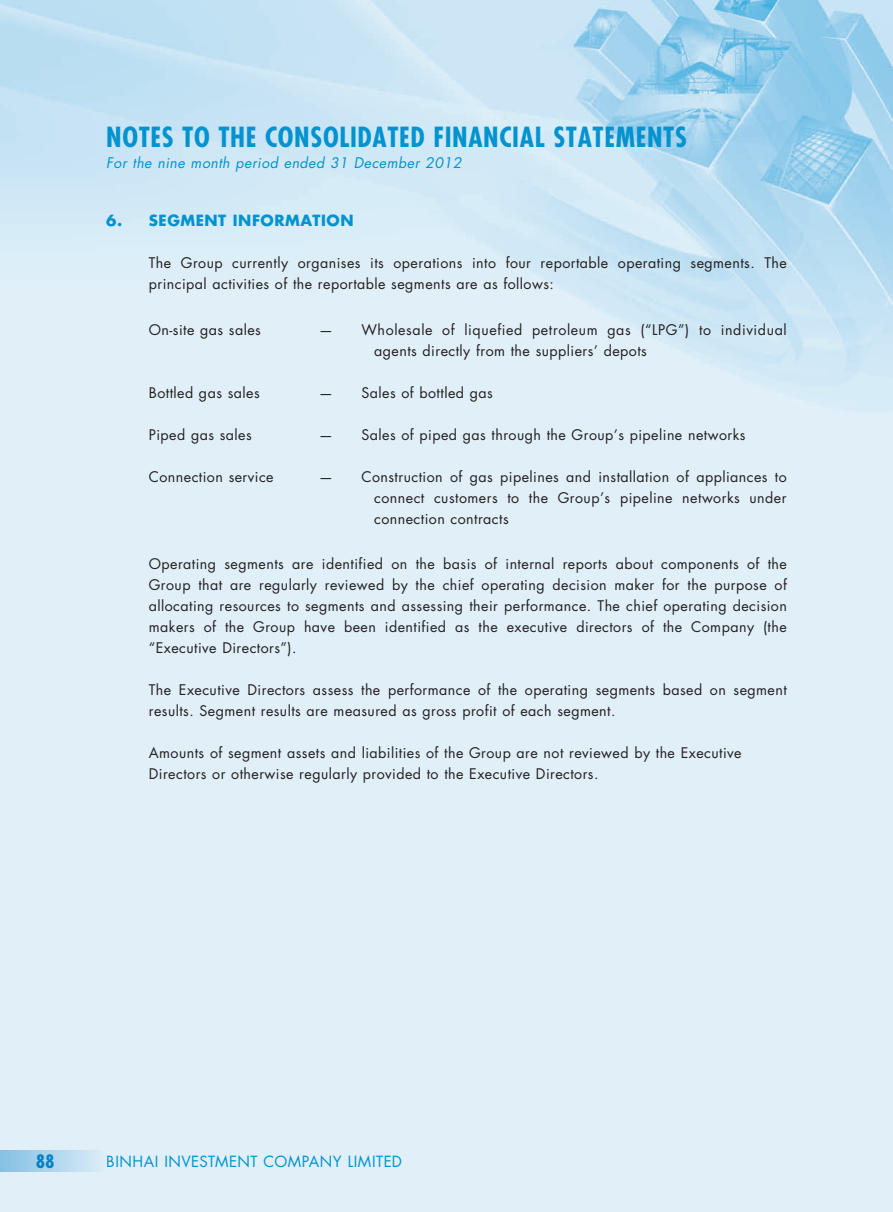
<style>
.page{position:relative;width:893px;height:1212px;background:#fff}
.page>*{position:absolute;margin:0;border:0;box-sizing:border-box;transform-origin:0 0}
.t1{font:700 condensed 27px "Futura";letter-spacing:.025em;color:#0093d0}
.t2{font:700 condensed 18px "Futura";color:#0093d0}
.t3{font:15px "Futura";letter-spacing:.03em;color:#0093d0}
.t4{font:700 15px "Futura";letter-spacing:.035em;color:#0093d0}
.t5{font:14.25px/21px "Futura";letter-spacing:.03em;color:#231f20}
.t6{font:italic 14.25px "Futura";letter-spacing:.03em;color:#0093d0}
</style>
<div class="page">
<img style="left:0;top:0;width:893px;height:1212px">
<div style="left:0;top:1150px;width:106px;height:21px;background:linear-gradient(to right,#84bfe4,#dcecf7)"></div>
<h1 class="t1" style="left:106px;top:120px;width:582px">NOTES TO THE CONSOLIDATED FINANCIAL STATEMENTS</h1>
<p class="t6" style="left:106px;top:154px;width:357px">For the nine month period ended 31 December 2012</p>
<p class="t4" style="left:106px;top:210px;width:249px">6. SEGMENT INFORMATION</p>
<p class="t5" style="left:149px;top:252px;width:640px">The Group currently organises its operations into four reportable operating segments. The principal activities of the reportable segments are as follows:</p>
<p class="t5" style="left:149px;top:319px;width:114px">On-site gas sales</p>
<p class="t5" style="left:374px;top:319px;width:414px;text-indent:-55px">— Wholesale of liquefied petroleum gas (“LPG”) to individual agents directly from the suppliers’ depots</p>
<p class="t5" style="left:149px;top:382px;width:112px">Bottled gas sales</p>
<p class="t5" style="left:319px;top:382px;width:175px">— Sales of bottled gas</p>
<p class="t5" style="left:149px;top:424px;width:104px">Piped gas sales</p>
<p class="t5" style="left:319px;top:424px;width:428px">— Sales of piped gas through the Group’s pipeline networks</p>
<p class="t5" style="left:149px;top:466px;width:126px">Connection service</p>
<p class="t5" style="left:374px;top:466px;width:414px;text-align:justify;text-indent:-55px">— Construction of gas pipelines and installation of appliances to connect customers to the Group’s pipeline networks under connection contracts</p>
<p class="t5" style="left:149px;top:553px;width:640px;text-align:justify">Operating segments are identified on the basis of internal reports about components of the Group that are regularly reviewed by the chief operating decision maker for the purpose of allocating resources to segments and assessing their performance. The chief operating decision makers of the Group have been identified as the executive directors of the Company (the “Executive Directors”).</p>
<p class="t5" style="left:149px;top:679px;width:640px">The Executive Directors assess the performance of the operating segments based on segment results. Segment results are measured as gross profit of each segment.</p>
<p class="t5" style="left:149px;top:742px;width:594px">Amounts of segment assets and liabilities of the Group are not reviewed by the Executive<br>Directors or otherwise regularly provided to the Executive Directors.</p>
<p class="t2" style="left:36px;top:1150px;width:20px">88</p>
<p class="t3" style="left:106px;top:1151px;width:36px">Binhai</p>
<p class="t3" style="left:164px;top:1151px;width:237px">Investment company limited</p>
</div>
